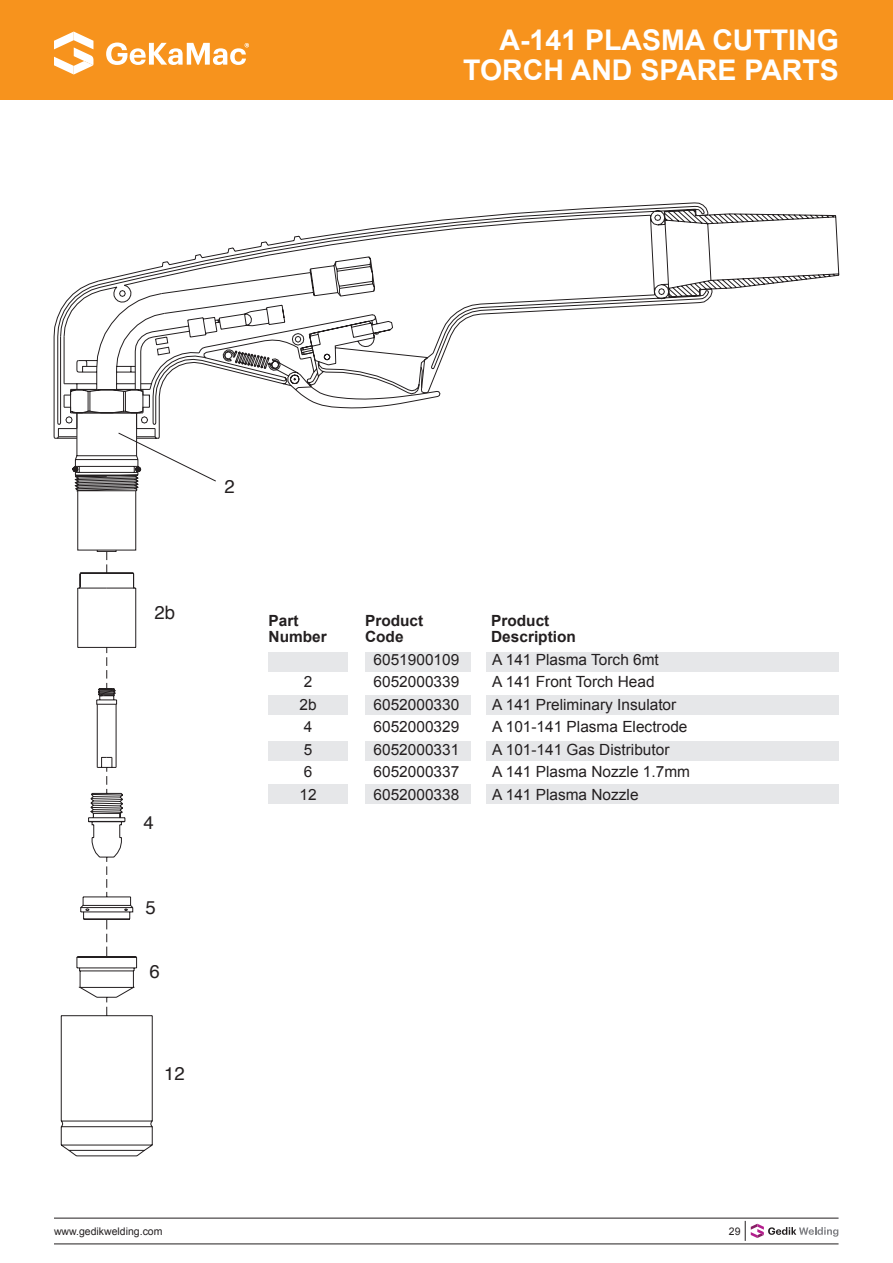
<style>
.page{position:relative;width:893px;height:1263px;background:#fff}
.page>*{position:absolute;margin:0;border:0;box-sizing:border-box;transform-origin:0 0}
.t1{font:700 28.5px/30px "Arial";color:#fff;text-align:right}
.t2{font:18.6px "Helvetica";color:#231f20}
.t3{font:15.45px/22.5px "Arial";color:#231f20}
.t4{font:700 15.45px/16.5px "Arial";color:#231f20}
.t5{font:10.5px "Arial";color:#231f20}
</style>
<div class="page">
<hr style="left:54px;top:1218px;width:784px;height:1px;background:#231f20">
<hr style="left:54px;top:1244px;width:784px;height:1px;background:#231f20">
<svg style="left:745px;top:1221px;width:93px;height:20px"></svg>
<div style="left:0;top:0;width:893px;height:100px;background:#f7931d"></div>
<svg style="left:54px;top:32px;width:39px;height:43px"></svg>
<svg style="left:106px;top:43px;width:143px;height:22px"></svg>
<div style="left:365px;top:784px;width:105px;height:20px;background:#e6e7e9"></div>
<div style="left:269px;top:784px;width:79px;height:20px;background:#e6e7e9"></div>
<div style="left:486px;top:784px;width:352px;height:20px;background:#e6e7e9"></div>
<svg style="left:60px;top:768px;width:93px;height:389px"></svg>
<svg style="left:53px;top:213px;width:787px;height:555px"></svg>
<svg style="left:54px;top:202px;width:659px;height:349px"></svg>
<svg style="left:70px;top:256px;width:306px;height:217px"></svg>
<svg style="left:74px;top:412px;width:143px;height:140px"></svg>
<h1 class="t1" style="left:463px;top:25px;width:377px">A-141 PLASMA CUTTING<br>TORCH AND SPARE PARTS</h1>
<p class="t2" style="left:224px;top:472px;width:12px">2</p>
<p class="t2" style="left:155px;top:598px;width:22px">2b</p>
<p class="t2" style="left:143px;top:808px;width:12px">4</p>
<p class="t2" style="left:145px;top:893px;width:12px">5</p>
<p class="t2" style="left:150px;top:957px;width:12px">6</p>
<p class="t2" style="left:164px;top:1059px;width:22px">12</p>
<p class="t4" style="left:269px;top:613px;width:60px">Part<br>Number</p>
<p class="t4" style="left:491px;top:613px;width:86px">Product<br>Description</p>
<p class="t4" style="left:365px;top:613px;width:60px">Product<br>Code</p>
<p class="t3" style="left:299px;top:671px;width:19px">2<br>2b<br>4<br>5<br>6<br>12</p>
<p class="t3" style="left:374px;top:648px;width:87px">6051900109</p>
<p class="t3" style="left:492px;top:648px;width:168px">A 141 Plasma Torch 6mt</p>
<p class="t3" style="left:374px;top:671px;width:87px">6052000339</p>
<p class="t3" style="left:492px;top:671px;width:164px">A 141 Front Torch Head</p>
<p class="t3" style="left:374px;top:693px;width:87px">6052000330</p>
<p class="t3" style="left:492px;top:693px;width:186px">A 141 Preliminary Insulator</p>
<p class="t3" style="left:374px;top:716px;width:87px">6052000329</p>
<p class="t3" style="left:492px;top:716px;width:197px">A 101-141 Plasma Electrode</p>
<p class="t3" style="left:374px;top:738px;width:87px">6052000331</p>
<p class="t3" style="left:492px;top:738px;width:179px">A 101-141 Gas Distributor</p>
<p class="t3" style="left:374px;top:761px;width:87px">6052000337</p>
<p class="t3" style="left:492px;top:761px;width:199px">A 141 Plasma Nozzle 1.7mm</p>
<p class="t3" style="left:374px;top:783px;width:87px">6052000338</p>
<p class="t3" style="left:492px;top:783px;width:148px">A 141 Plasma Nozzle</p>
<p class="t5" style="left:54px;top:1224px;width:110px">www.gedikwelding.com</p>
<p class="t5" style="left:729px;top:1224px;width:13px">29</p>
</div>
